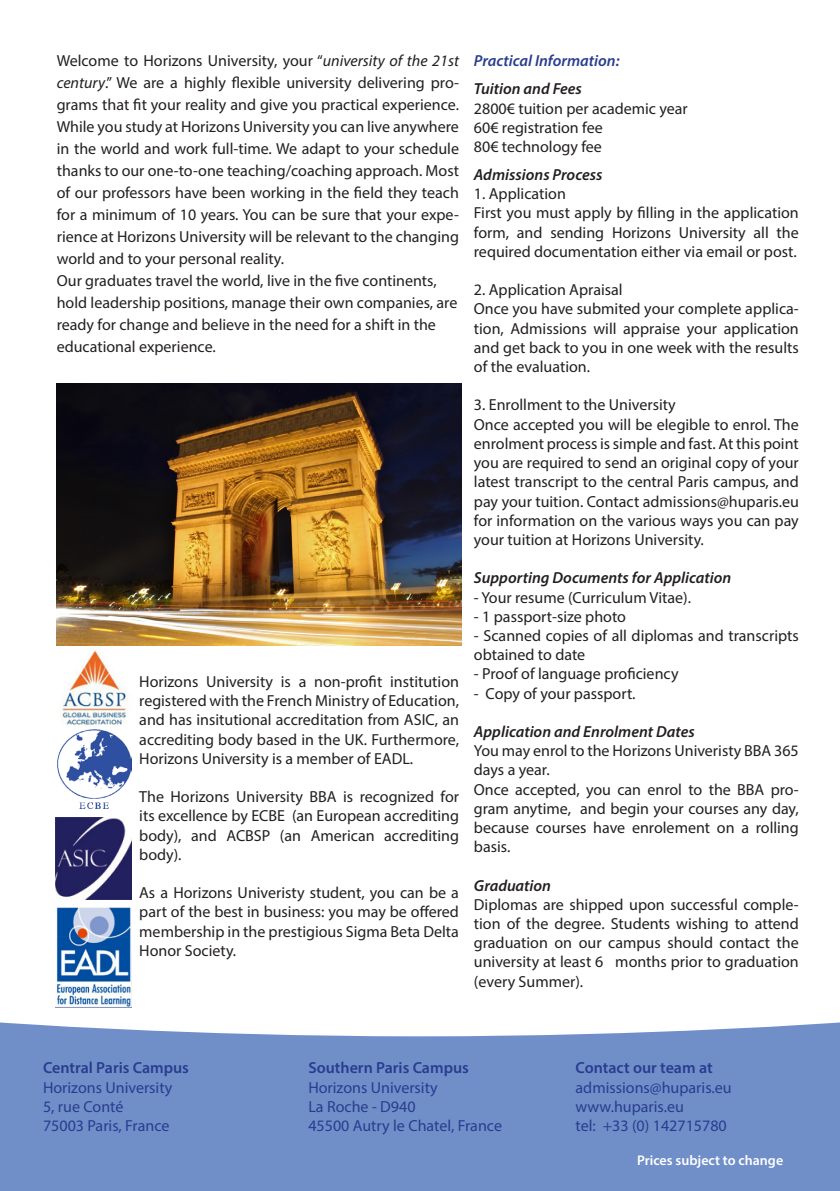
<style>
.page{position:relative;width:840px;height:1191px;background:#fff}
.page>*{position:absolute;margin:0;border:0;box-sizing:border-box;transform-origin:0 0}
.t1{font:16px/19.2px "Myriad Pro";color:#231f20;text-align:justify}
.t2{font:16px "Myriad Pro";color:#283d8f}
.t3{font:italic 600 16px "Myriad Pro";color:#231f20}
.t4{font:600 16px "Myriad Pro";color:#283d8f}
.t5{font:italic 600 16px "Myriad Pro";color:#283d8f}
.t6{font:600 14px "Myriad Pro";color:#fff}
.s1{font-style:italic}
</style>
<div class="page">
<div style="left:0;top:1022px;width:839px;height:169px;background:#708fc9"></div>
<img style="left:61px;top:650px;width:67px;height:75px">
<img style="left:58px;top:730px;width:74px;height:79px">
<img style="left:57px;top:383px;width:404px;height:262px">
<img style="left:55px;top:817px;width:77px;height:82px">
<img style="left:55px;top:907px;width:77px;height:100px">
<p class="t1" style="left:57px;top:50px;width:403px;line-height:22px">Welcome to Horizons University, your “<span class="s1">university of the 21st century</span>.” We are a highly flexible university delivering pro&shy;grams that fit your reality and give you practical experience.<br>While you study at Horizons University you can live anywhere in the world and work full-time. We adapt to your schedule thanks to our one-to-one teaching/coaching approach. Most of our professors have been working in the field they teach for a minimum of 10 years. You can be sure that your expe&shy;rience at Horizons University will be relevant to the changing world and to your personal reality.</p>
<p class="t1" style="left:57px;top:270px;width:402px;line-height:22px;text-align:left">Our graduates travel the world, live in the five continents, hold leadership positions, manage their own companies, are ready for change and believe in the need for a shift in the educational experience.</p>
<p class="t1" style="left:139px;top:671px;width:321px">Horizons University is a non-profit institution registered with the French Ministry of Education, and has insitutional accreditation from ASIC, an accrediting body based in the UK. Furthermore, Horizons University is a member of EADL.</p>
<p class="t1" style="left:139px;top:787px;width:321px">The Horizons University BBA is recognized for its excellence by ECBE (an European accrediting body), and ACBSP (an American accrediting body).</p>
<p class="t1" style="left:139px;top:883px;width:321px">As a Horizons Univeristy student, you can be a part of the best in business: you may be offered membership in the prestigious Sigma Beta Delta Honor Society.</p>
<p class="t5" style="left:473px;top:51px;width:147px">Practical Information:</p>
<p class="t3" style="left:473px;top:79px;width:109px">Tuition and Fees</p>
<p class="t1" style="left:473px;top:98px;width:215px">2800€ tuition per academic year</p>
<p class="t1" style="left:473px;top:118px;width:130px">60€ registration fee</p>
<p class="t1" style="left:473px;top:137px;width:129px">80€ technology fee</p>
<p class="t3" style="left:473px;top:164px;width:130px">Admissions Process</p>
<p class="t1" style="left:473px;top:184px;width:93px">1. Application</p>
<p class="t1" style="left:473px;top:203px;width:326px">First you must apply by filling in the application form, and sending Horizons University all the required documentation either via email or post.</p>
<p class="t1" style="left:473px;top:280px;width:150px">2. Application Apraisal</p>
<p class="t1" style="left:473px;top:299px;width:326px">Once you have submited your complete applica&shy;tion, Admissions will appraise your application and get back to you in one week with the results of the evaluation.</p>
<p class="t1" style="left:473px;top:395px;width:203px">3. Enrollment to the University</p>
<p class="t1" style="left:473px;top:414px;width:326px">Once accepted you will be elegible to enrol. The enrolment process is simple and fast. At this point you are required to send an original copy of your latest transcript to the central Paris campus, and pay your tuition. Contact admissions@huparis.eu for information on the various ways you can pay your tuition at Horizons University.</p>
<p class="t3" style="left:473px;top:568px;width:259px">Supporting Documents for Application</p>
<p class="t1" style="left:473px;top:587px;width:218px">- Your resume (Curriculum Vitae).</p>
<p class="t1" style="left:473px;top:606px;width:153px">- 1 passport-size photo</p>
<p class="t1" style="left:473px;top:626px;width:326px">- Scanned copies of all diplomas and transcripts obtained to date</p>
<p class="t1" style="left:473px;top:664px;width:206px">- Proof of language proficiency</p>
<p class="t1" style="left:473px;top:683px;width:163px">- Copy of your passport.</p>
<p class="t3" style="left:473px;top:721px;width:222px">Application and Enrolment Dates</p>
<p class="t1" style="left:473px;top:741px;width:326px">You may enrol to the Horizons Univeristy BBA 365 days a year.</p>
<p class="t1" style="left:473px;top:779px;width:326px">Once accepted, you can enrol to the BBA pro&shy;gram anytime, and begin your courses any day, because courses have enrolement on a rolling basis.</p>
<p class="t3" style="left:473px;top:875px;width:79px">Graduation</p>
<p class="t1" style="left:473px;top:894px;width:326px">Diplomas are shipped upon successful comple&shy;tion of the degree. Students wishing to attend graduation on our campus should contact the university at least 6 months prior to graduation (every Summer).</p>
<p class="t4" style="left:43px;top:1057px;width:147px">Central Paris Campus</p>
<p class="t2" style="left:43px;top:1077px;width:131px">Horizons University</p>
<p class="t2" style="left:43px;top:1096px;width:82px">5, rue Conté</p>
<p class="t2" style="left:43px;top:1115px;width:128px">75003 Paris, France</p>
<p class="t4" style="left:308px;top:1057px;width:162px">Southern Paris Campus</p>
<p class="t2" style="left:308px;top:1077px;width:131px">Horizons University</p>
<p class="t2" style="left:308px;top:1096px;width:109px">La Roche - D940</p>
<p class="t2" style="left:308px;top:1115px;width:195px">45500 Autry le Chatel, France</p>
<p class="t4" style="left:575px;top:1057px;width:138px">Contact our team at</p>
<p class="t2" style="left:575px;top:1077px;width:157px">admissions@huparis.eu</p>
<p class="t2" style="left:575px;top:1096px;width:110px">www.huparis.eu</p>
<p class="t2" style="left:575px;top:1115px;width:152px">tel: +33 (0) 142715780</p>
<p class="t6" style="left:636px;top:1151px;width:147px">Prices subject to change</p>
</div>
